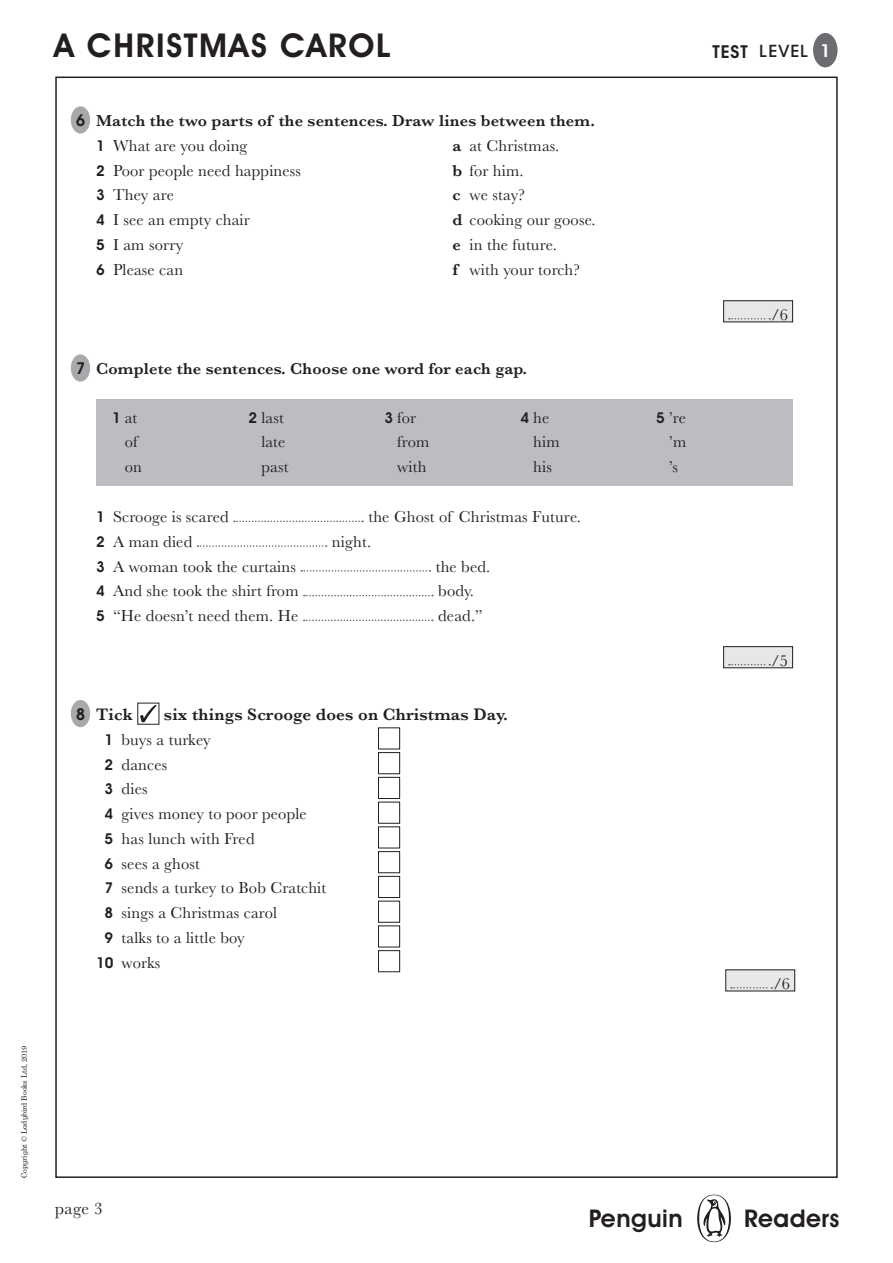
<style>
.page{position:relative;width:893px;height:1263px;background:#fff}
.page>*{position:absolute;margin:0;border:0;box-sizing:border-box;transform-origin:0 0}
.t1{font:600 33px "Avant Garde IT Cby BT";letter-spacing:.05em;color:#231f20}
.t2{font:600 24.6px "Avant Garde IT Cby BT";letter-spacing:.02em;color:#231f20}
._05b_HEADING{font:600 17.25px "Baskerville";letter-spacing:.01em;color:#231f20}
.t3{font:17.25px "Baskerville";color:#231f20}
._05_BODY{font:16.5px "Baskerville";letter-spacing:.01em;color:#231f20}
._05_BODY-2{font:600 16.5px "Baskerville";letter-spacing:.01em;color:#231f20}
.BODY_TEXT{font:16.5px "Baskerville";letter-spacing:.01em;color:#231f20}
.t4{font:500 16.5px "ITC Avant Garde Std";letter-spacing:.05em;color:#231f20}
.BODY_TEXT-2{font:600 16.5px "Avant Garde IT Cby BT";color:#231f20}
.t5{font:7.5px "Century Schlbk Penguin Inf";color:#231f20}
.s1{font-weight:600;font-size:17.25px}
.s2{font-family:"Avant Garde IT Cby BT";font-weight:600;font-size:18px;color:#fff}
.s3{font-family:"Avant Garde IT Cby BT";font-weight:600;font-size:15px}
.s4{font-weight:600}
</style>
<div class="page">
<div style="left:697px;top:1195px;width:34px;height:47px;background:#231f20;border-radius:50%"></div>
<svg style="left:699px;top:1195px;width:30px;height:46px"></svg>
<div style="left:813px;top:33px;width:24px;height:34px;background:#6c6d70;border-radius:50%"></div>
<svg style="left:234px;top:521px;width:129px;height:1px"></svg>
<svg style="left:197px;top:545px;width:130px;height:2px"></svg>
<svg style="left:301px;top:570px;width:129px;height:2px"></svg>
<svg style="left:304px;top:595px;width:129px;height:1px"></svg>
<svg style="left:304px;top:620px;width:129px;height:1px"></svg>
<div style="left:137px;top:703px;width:22px;height:22px;border:1px solid #231f20"></div>
<svg style="left:140px;top:705px;width:17px;height:17px"></svg>
<div style="left:378px;top:727px;width:22px;height:22px;border:1px solid #231f20"></div>
<div style="left:378px;top:752px;width:22px;height:22px;border:1px solid #231f20"></div>
<div style="left:378px;top:777px;width:22px;height:22px;border:1px solid #231f20"></div>
<div style="left:378px;top:802px;width:22px;height:22px;border:1px solid #231f20"></div>
<div style="left:378px;top:826px;width:22px;height:22px;border:1px solid #231f20"></div>
<div style="left:378px;top:851px;width:22px;height:22px;border:1px solid #231f20"></div>
<div style="left:378px;top:876px;width:22px;height:22px;border:1px solid #231f20"></div>
<div style="left:378px;top:901px;width:22px;height:22px;border:1px solid #231f20"></div>
<div style="left:378px;top:925px;width:22px;height:22px;border:1px solid #231f20"></div>
<div style="left:378px;top:950px;width:22px;height:22px;border:1px solid #231f20"></div>
<div style="left:71px;top:354px;width:19px;height:28px;background:#a8a9ad;border-radius:50%"></div>
<div style="left:71px;top:106px;width:19px;height:28px;background:#a8a9ad;border-radius:50%"></div>
<div style="left:96px;top:399px;width:696px;height:86px;background:#bcbdc0"></div>
<div style="left:724px;top:647px;width:69px;height:21px;background:#e6e7e9"></div>
<div style="left:723px;top:646px;width:70px;height:22px;border:1px solid #231f20"></div>
<svg style="left:729px;top:664px;width:41px;height:1px"></svg>
<div style="left:724px;top:301px;width:69px;height:21px;background:#e6e7e9"></div>
<div style="left:723px;top:300px;width:70px;height:22px;border:1px solid #231f20"></div>
<svg style="left:729px;top:318px;width:41px;height:1px"></svg>
<div style="left:71px;top:700px;width:19px;height:27px;background:#a8a9ad;border-radius:50%"></div>
<div style="left:726px;top:970px;width:69px;height:21px;background:#e6e7e9"></div>
<svg style="left:731px;top:987px;width:41px;height:1px"></svg>
<p class="t5" style="left:19px;top:1178px;width:134px;rotate:-90deg">Copyright © Ladybird Books Ltd, 2019</p>
<h1 class="t1" style="left:54px;top:26px;width:338px">A CHRISTMAS CAROL</h1>
<p class="t4" style="left:712px;top:41px;width:119px"><span class="s1">TEST</span> LEVEL <span class="s2">1</span></p>
<p class="BODY_TEXT-2" style="left:76px;top:110px;width:11px">6</p>
<p class="_05_BODY-2" style="left:96px;top:109px;width:500px">Match the two parts of the sentences. Draw lines between them.</p>
<p class="_05_BODY" style="left:96px;top:135px;width:153px"><span class="s3">1</span> What are you doing</p>
<p class="_05_BODY" style="left:96px;top:160px;width:206px"><span class="s3">2</span> Poor people need happiness</p>
<p class="_05_BODY" style="left:96px;top:184px;width:80px"><span class="s3">3</span> They are</p>
<p class="_05_BODY" style="left:96px;top:209px;width:155px"><span class="s3">4</span> I see an empty chair</p>
<p class="_05_BODY" style="left:96px;top:234px;width:89px"><span class="s3">5</span> I am sorry</p>
<p class="_05_BODY" style="left:96px;top:259px;width:89px"><span class="s3">6</span> Please can</p>
<p class="_05_BODY" style="left:452px;top:135px;width:108px"><span class="s4">a</span> at Christmas.</p>
<p class="_05_BODY" style="left:452px;top:160px;width:73px"><span class="s4">b</span> for him.</p>
<p class="_05_BODY" style="left:452px;top:184px;width:74px"><span class="s4">c</span> we stay?</p>
<p class="_05_BODY" style="left:452px;top:209px;width:145px"><span class="s4">d</span> cooking our goose.</p>
<p class="_05_BODY" style="left:452px;top:234px;width:106px"><span class="s4">e</span> in the future.</p>
<p class="_05_BODY" style="left:452px;top:259px;width:129px"><span class="s4">f</span> with your torch?</p>
<p class="BODY_TEXT" style="left:771px;top:304px;width:18px">/6</p>
<p class="BODY_TEXT-2" style="left:76px;top:359px;width:11px">7</p>
<p class="_05_BODY-2" style="left:96px;top:357px;width:433px">Complete the sentences. Choose one word for each gap.</p>
<p class="BODY_TEXT" style="left:112px;top:407px;width:27px"><span class="s3">1</span> at</p>
<p class="BODY_TEXT" style="left:125px;top:432px;width:14px">of</p>
<p class="BODY_TEXT" style="left:125px;top:456px;width:19px">on</p>
<p class="BODY_TEXT" style="left:249px;top:407px;width:37px"><span class="s3">2</span> last</p>
<p class="BODY_TEXT" style="left:261px;top:432px;width:26px">late</p>
<p class="BODY_TEXT" style="left:261px;top:456px;width:29px">past</p>
<p class="BODY_TEXT" style="left:384px;top:407px;width:33px"><span class="s3">3</span> for</p>
<p class="BODY_TEXT" style="left:397px;top:432px;width:34px">from</p>
<p class="BODY_TEXT" style="left:397px;top:456px;width:31px">with</p>
<p class="BODY_TEXT" style="left:521px;top:407px;width:30px"><span class="s3">4</span> he</p>
<p class="BODY_TEXT" style="left:533px;top:432px;width:28px">him</p>
<p class="BODY_TEXT" style="left:533px;top:456px;width:20px">his</p>
<p class="BODY_TEXT" style="left:656px;top:407px;width:31px"><span class="s3">5</span> ’re</p>
<p class="BODY_TEXT" style="left:669px;top:432px;width:19px">’m</p>
<p class="BODY_TEXT" style="left:669px;top:456px;width:11px">’s</p>
<p class="_05_BODY" style="left:96px;top:506px;width:134px"><span class="s3">1</span> Scrooge is scared</p>
<p class="_05_BODY" style="left:368px;top:506px;width:214px">the Ghost of Christmas Future.</p>
<p class="_05_BODY" style="left:96px;top:531px;width:98px"><span class="s3">2</span> A man died</p>
<p class="_05_BODY" style="left:332px;top:531px;width:41px">night.</p>
<p class="_05_BODY" style="left:96px;top:556px;width:201px"><span class="s3">3</span> A woman took the curtains</p>
<p class="_05_BODY" style="left:436px;top:556px;width:56px">the bed.</p>
<p class="_05_BODY" style="left:96px;top:580px;width:204px"><span class="s3">4</span> And she took the shirt from</p>
<p class="_05_BODY" style="left:438px;top:580px;width:37px">body.</p>
<p class="_05_BODY" style="left:96px;top:605px;width:204px"><span class="s3">5</span> “He doesn’t need them. He</p>
<p class="_05_BODY" style="left:438px;top:605px;width:46px">dead.”</p>
<p class="BODY_TEXT" style="left:771px;top:650px;width:18px">/5</p>
<p class="BODY_TEXT-2" style="left:76px;top:704px;width:11px">8</p>
<p class="_05b_HEADING" style="left:96px;top:702px;width:38px">Tick</p>
<p class="_05b_HEADING" style="left:164px;top:702px;width:346px">six things Scrooge does on Christmas Day.</p>
<p class="_05_BODY" style="left:105px;top:729px;width:108px"><span class="s3">1</span> buys a turkey</p>
<p class="_05_BODY" style="left:105px;top:754px;width:64px"><span class="s3">2</span> dances</p>
<p class="_05_BODY" style="left:105px;top:778px;width:44px"><span class="s3">3</span> dies</p>
<p class="_05_BODY" style="left:105px;top:803px;width:204px"><span class="s3">4</span> gives money to poor people</p>
<p class="_05_BODY" style="left:105px;top:828px;width:152px"><span class="s3">5</span> has lunch with Fred</p>
<p class="_05_BODY" style="left:105px;top:853px;width:97px"><span class="s3">6</span> sees a ghost</p>
<p class="_05_BODY" style="left:105px;top:877px;width:223px"><span class="s3">7</span> sends a turkey to Bob Cratchit</p>
<p class="_05_BODY" style="left:105px;top:902px;width:174px"><span class="s3">8</span> sings a Christmas carol</p>
<p class="_05_BODY" style="left:105px;top:927px;width:142px"><span class="s3">9</span> talks to a little boy</p>
<p class="_05_BODY" style="left:96px;top:952px;width:66px"><span class="s3">10</span> works</p>
<p class="BODY_TEXT" style="left:773px;top:973px;width:18px">/6</p>
<p class="t3" style="left:55px;top:1197px;width:49px">page 3</p>
<h2 class="t2" style="left:589px;top:1203px;width:96px">Penguin</h2>
<h2 class="t2" style="left:744px;top:1203px;width:97px">Readers</h2>
</div>
